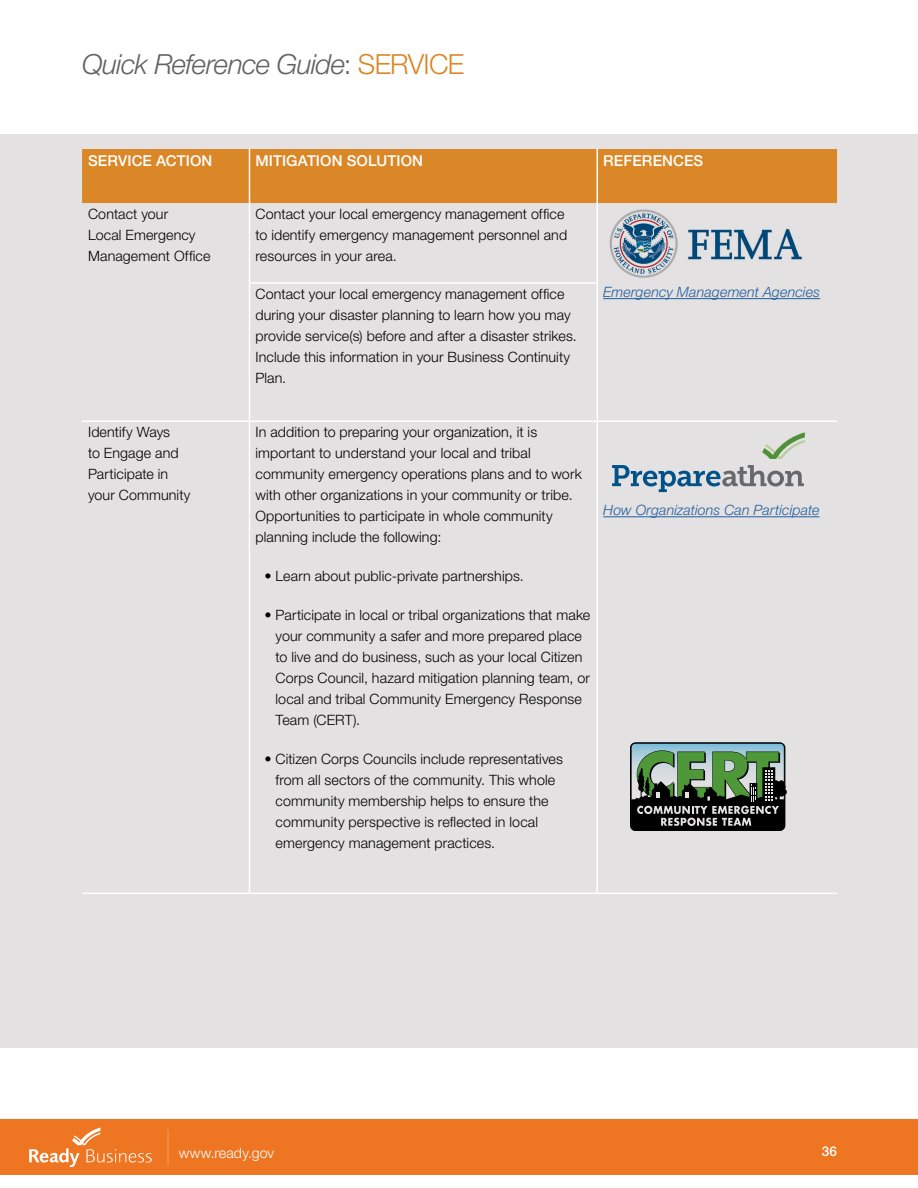
<style>
.page{position:relative;width:918px;height:1188px;background:#fff}
.page>*{position:absolute;margin:0;border:0;box-sizing:border-box;transform-origin:0 0}
.t1{font:italic 300 27.75px "Helvetica Neue LT Std";letter-spacing:-.02em;color:#626264}
.t2{font:500 15px "Helvetica Neue LT Std";letter-spacing:.005em;color:#fff}
.t3{font:300 14.25px/21px "Helvetica Neue LT Std";letter-spacing:.01em;color:#000}
.t4{font:italic 300 14.25px "Helvetica Neue LT Std";letter-spacing:.005em;color:#215e9e}
.t5{font:300 14.25px "Helvetica Neue LT Std";letter-spacing:.01em;color:#fff}
.t6{font:500 13.5px "Helvetica Neue LT Std";color:#fff}
.s1{font-style:normal}
.s2{font-style:normal;color:#da8727}
</style>
<div class="page">
<div style="left:0;top:1119px;width:918px;height:55px;background:#ee7622"></div>
<svg style="left:29px;top:1128px;width:123px;height:39px"></svg>
<hr style="left:167px;top:1130px;width:2px;height:35px;background:#fff">
<div style="left:0;top:134px;width:918px;height:914px;background:#e3e1e1"></div>
<div style="left:82px;top:149px;width:755px;height:54px;background:#da8727"></div>
<hr style="left:249px;top:149px;width:1px;height:54px;background:#fff">
<hr style="left:597px;top:149px;width:1px;height:54px;background:#fff">
<hr style="left:249px;top:203px;width:1px;height:79px;background:#fff">
<hr style="left:597px;top:203px;width:1px;height:79px;background:#fff">
<hr style="left:249px;top:284px;width:1px;height:136px;background:#fff">
<hr style="left:597px;top:284px;width:1px;height:136px;background:#fff">
<hr style="left:249px;top:422px;width:1px;height:471px;background:#fff">
<hr style="left:597px;top:422px;width:1px;height:471px;background:#fff">
<hr style="left:82px;top:420px;width:167px;height:2px;background:#fff">
<hr style="left:249px;top:420px;width:348px;height:2px;background:#fff">
<hr style="left:597px;top:420px;width:240px;height:2px;background:#fff">
<hr style="left:82px;top:893px;width:167px;height:1px;background:#fff">
<hr style="left:249px;top:893px;width:348px;height:1px;background:#fff">
<hr style="left:597px;top:893px;width:240px;height:1px;background:#fff">
<hr style="left:249px;top:282px;width:349px;height:2px;background:#fff">
<hr style="left:603px;top:298px;width:217px;height:1px;background:#215e9e">
<hr style="left:603px;top:516px;width:217px;height:1px;background:#215e9e">
<img style="left:609px;top:210px;width:193px;height:68px">
<svg style="left:630px;top:743px;width:157px;height:88px;background:#536957"></svg>
<svg style="left:762px;top:432px;width:43px;height:27px"></svg>
<svg style="left:612px;top:465px;width:192px;height:27px"></svg>
<h3 class="t1" style="left:82px;top:47px;width:384px">Quick Reference Guide<span class="s1">:</span> <span class="s2">SERVICE</span></h3>
<p class="t2" style="left:88px;top:151px;width:126px">SERVICE ACTION</p>
<p class="t2" style="left:255px;top:151px;width:169px">MITIGATION SOLUTION</p>
<p class="t2" style="left:603px;top:151px;width:102px">REFERENCES</p>
<p class="t3" style="left:88px;top:203px;width:124px">Contact your<br>Local Emergency<br>Management Office</p>
<p class="t3" style="left:255px;top:203px;width:313px">Contact your local emergency management office to identify emergency management personnel and resources in your area.</p>
<p class="t3" style="left:255px;top:283px;width:311px">Contact your local emergency management office</p>
<p class="t4" style="left:603px;top:284px;width:218px">Emergency Management Agencies</p>
<p class="t3" style="left:255px;top:304px;width:323px">during your disaster planning to learn how you may provide service(s) before and after a disaster strikes.<br>Include this information in your Business Continuity Plan.</p>
<p class="t3" style="left:88px;top:422px;width:104px">Identify Ways<br>to Engage and<br>Participate in your Community</p>
<p class="t3" style="left:255px;top:422px;width:328px">In addition to preparing your organization, it is important to understand your local and tribal community emergency operations plans and to work with other organizations in your community or tribe.<br>Opportunities to participate in whole community planning include the following:</p>
<p class="t3" style="left:265px;top:566px;width:261px">• Learn about public-private partnerships.</p>
<p class="t3" style="left:276px;top:605px;width:316px;text-indent:-11px">• Participate in local or tribal organizations that make your community a safer and more prepared place to live and do business, such as your local Citizen Corps Council, hazard mitigation planning team, or local and tribal Community Emergency Response Team (CERT).</p>
<p class="t3" style="left:276px;top:749px;width:289px;text-indent:-11px">• Citizen Corps Councils include representatives from all sectors of the community. This whole community membership helps to ensure the community perspective is reflected in local emergency management practices.</p>
<p class="t4" style="left:603px;top:502px;width:218px">How Organizations Can Participate</p>
<p class="t5" style="left:179px;top:1144px;width:97px">www.ready.gov</p>
<p class="t6" style="left:822px;top:1144px;width:17px">36</p>
</div>
